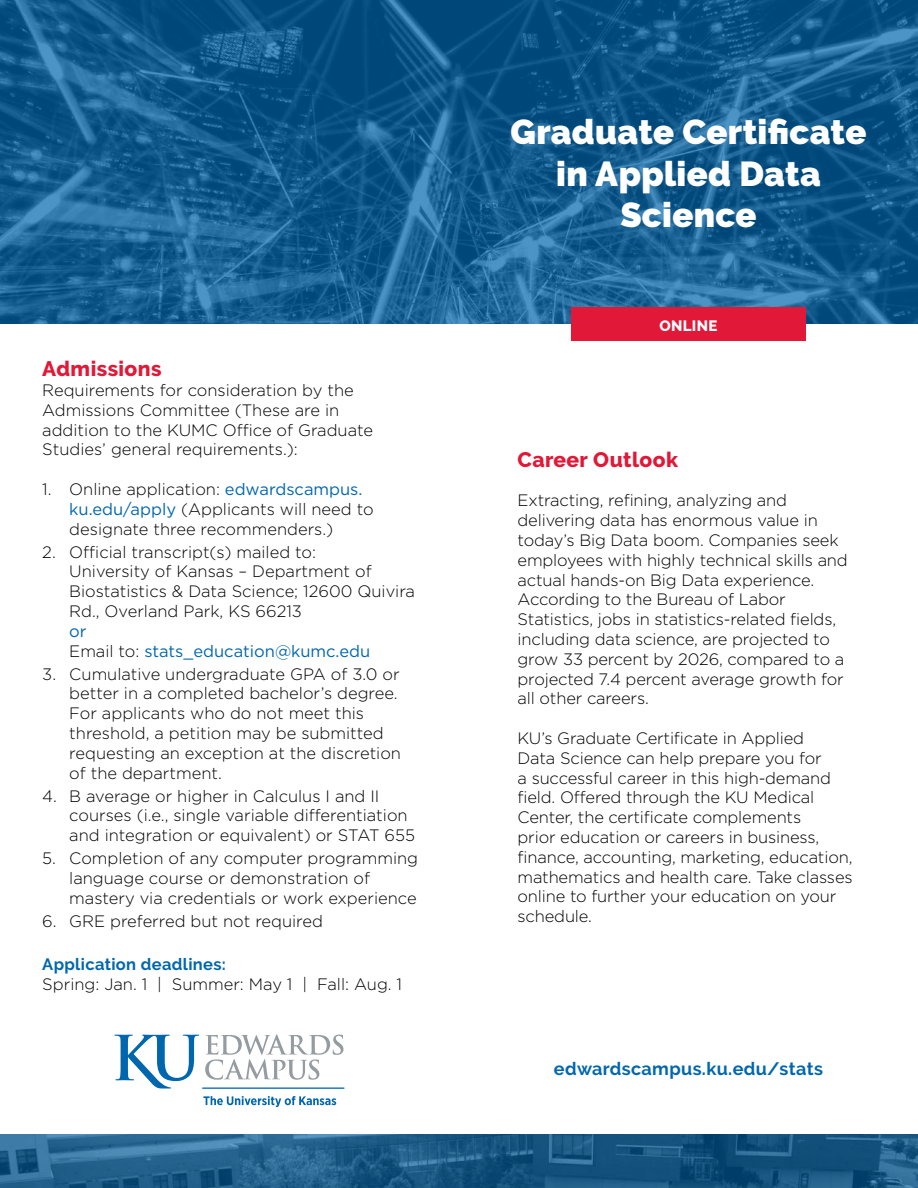
<style>
.page{position:relative;width:918px;height:1188px;background:#fff}
.page>*{position:absolute;margin:0;border:0;box-sizing:border-box;transform-origin:0 0}
.t1{font:900 34.5px/41.4px "Raleway";letter-spacing:.01em;color:#fff;text-align:center}
.t2{font:800 21px "Raleway";letter-spacing:.02em;color:#e11837}
.h4_-_website{font:700 18px "Raleway";letter-spacing:.02em;color:#0067ae}
.body_text{font:300 16.5px/19.8px "Gotham";letter-spacing:-.01em;color:#000}
.t3{font:700 16.5px "Raleway";letter-spacing:.02em;color:#0067ae}
.t4{font:800 15px "Raleway";letter-spacing:.02em;color:#fff}
.s1{font-weight:400;color:#0067ae}
</style>
<div class="page">
<svg style="left:0;top:0;width:918px;height:324px;background:#135b8d"></svg>
<svg style="left:0;top:1134px;width:918px;height:54px;background:#1d5b86"></svg>
<hr style="left:202px;top:1088px;width:143px;height:1px;background:#0067ae">
<svg style="left:114px;top:1035px;width:85px;height:54px"></svg>
<svg style="left:203px;top:1096px;width:133px;height:11px"></svg>
<svg style="left:205px;top:1034px;width:138px;height:46px"></svg>
<div style="left:571px;top:307px;width:235px;height:34px;background:#e11837"></div>
<h2 class="t2" style="left:42px;top:357px;width:121px">Admissions</h2>
<p class="body_text" style="left:42px;top:380px;width:313px">Requirements for consideration by the</p>
<p class="body_text" style="left:42px;top:400px;width:332px">Admissions Committee (These are in addition to the KUMC Office of Graduate<br>Studies’ general requirements.):</p>
<p class="body_text" style="left:69px;top:479px;width:306px;text-indent:-27px">1. Online application: <span class="s1">edwardscampus. ku.edu/apply</span> (Applicants will need to designate three recommenders.)</p>
<p class="body_text" style="left:69px;top:541px;width:347px;text-indent:-27px">2. Official transcript(s) mailed to:<br>University of Kansas – Department of<br>Biostatistics &amp; Data Science; 12600 Quivira<br>Rd., Overland Park, KS 66213<br><span class="s1">or<br></span>Email to: <span class="s1">stats_education@kumc.edu</span></p>
<p class="body_text" style="left:69px;top:663px;width:333px;text-indent:-27px">3. Cumulative undergraduate GPA of 3.0 or better in a completed bachelor’s degree.<br>For applicants who do not meet this threshold, a petition may be submitted requesting an exception at the discretion of the department.</p>
<p class="body_text" style="left:69px;top:785px;width:347px;text-indent:-27px">4. B average or higher in Calculus I and II courses (i.e., single variable differentiation and integration or equivalent) or STAT 655</p>
<p class="body_text" style="left:69px;top:848px;width:350px;text-indent:-27px">5. Completion of any computer programming language course or demonstration of mastery via credentials or work experience</p>
<p class="body_text" style="left:42px;top:911px;width:282px">6. GRE preferred but not required</p>
<h3 class="t3" style="left:42px;top:955px;width:185px">Application deadlines:</h3>
<p class="body_text" style="left:42px;top:973px;width:361px">Spring: Jan. 1 | Summer: May 1 | Fall: Aug. 1</p>
<h1 class="t1" style="left:511px;top:112px;width:357px">Graduate Certificate in Applied Data<br>Science</h1>
<p class="t4" style="left:660px;top:317px;width:59px">ONLINE</p>
<h2 class="t2" style="left:518px;top:448px;width:162px">Career Outlook</h2>
<p class="body_text" style="left:518px;top:490px;width:332px">Extracting, refining, analyzing and delivering data has enormous value in today’s Big Data boom. Companies seek employees with highly technical skills and actual hands-on Big Data experience.<br>According to the Bureau of Labor Statistics, jobs in statistics-related fields, including data science, are projected to grow 33 percent by 2026, compared to a projected 7.4 percent average growth for all other careers.</p>
<p class="body_text" style="left:518px;top:728px;width:337px">KU’s Graduate Certificate in Applied<br>Data Science can help prepare you for<br>a successful career in this high-demand field. Offered through the KU Medical Center, the certificate complements<br>prior education or careers in business, finance, accounting, marketing, education, mathematics and health care. Take classes online to further your education on your schedule.</p>
<h4 class="h4_-_website" style="left:554px;top:1059px;width:271px">edwardscampus.ku.edu/stats</h4>
</div>
